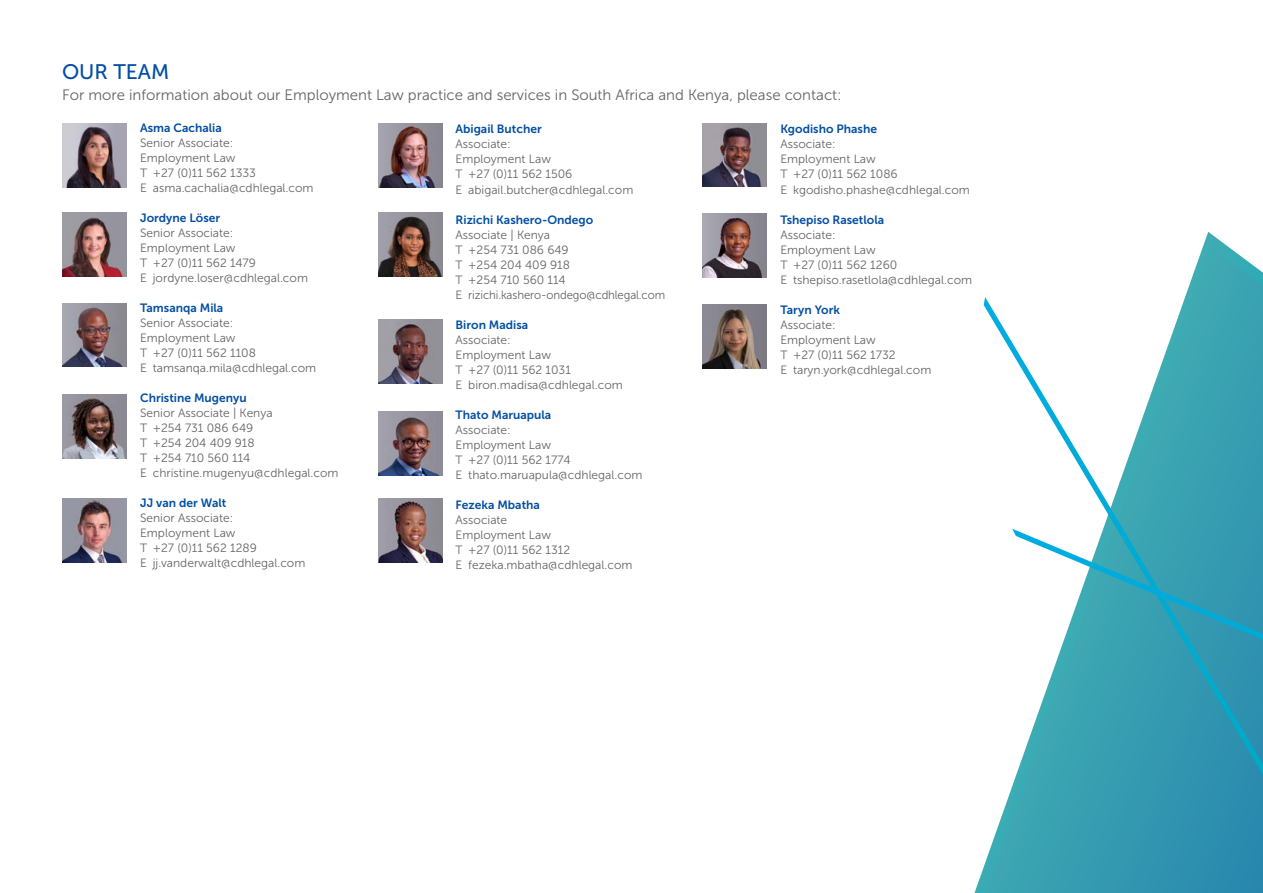
<style>
.page{position:relative;width:1263px;height:893px;background:#fff}
.page>*{position:absolute;margin:0;border:0;box-sizing:border-box;transform-origin:0 0}
.t1{font:21px "Museo Sans 500";color:#034ea2}
.t2{font:15px "Museo Sans 300";color:#636466}
.t3{font:12px/15px "Museo Sans 300";color:#636466}
.t4{font:12px "Museo Sans 700";color:#034ea2}
</style>
<div class="page">
<img style="left:62px;top:395px;width:64px;height:63px">
<img style="left:62px;top:123px;width:64px;height:64px">
<img style="left:378px;top:123px;width:65px;height:64px">
<svg style="left:974px;top:232px;width:289px;height:661px"></svg>
<svg style="left:984px;top:297px;width:279px;height:478px"></svg>
<svg style="left:1012px;top:529px;width:251px;height:111px"></svg>
<img style="left:378px;top:213px;width:65px;height:63px">
<img style="left:62px;top:499px;width:64px;height:63px">
<img style="left:62px;top:213px;width:64px;height:63px">
<img style="left:702px;top:123px;width:65px;height:64px">
<img style="left:702px;top:214px;width:65px;height:63px">
<img style="left:378px;top:320px;width:65px;height:63px">
<img style="left:62px;top:303px;width:64px;height:64px">
<img style="left:378px;top:499px;width:65px;height:63px">
<img style="left:702px;top:305px;width:65px;height:63px">
<img style="left:378px;top:412px;width:65px;height:63px">
<h1 class="t1" style="left:62px;top:60px;width:109px">OUR TEAM</h1>
<p class="t2" style="left:62px;top:87px;width:781px">For more information about our Employment Law practice and services in South Africa and Kenya, please contact:</p>
<p class="t4" style="left:456px;top:123px;width:88px">Abigail Butcher</p>
<p class="t3" style="left:456px;top:137px;width:179px">Associate:<br>Employment Law<br>T +27 (0)11 562 1506<br>E abigail.butcher@cdhlegal.com</p>
<p class="t4" style="left:456px;top:213px;width:139px">Rizichi Kashero-Ondego</p>
<p class="t3" style="left:456px;top:227px;width:211px">Associate | Kenya<br>T +254 731 086 649<br>T +254 204 409 918<br>T +254 710 560 114<br>E rizichi.kashero-ondego@cdhlegal.com</p>
<p class="t4" style="left:456px;top:318px;width:74px">Biron Madisa</p>
<p class="t3" style="left:456px;top:332px;width:169px">Associate:<br>Employment Law<br>T +27 (0)11 562 1031<br>E biron.madisa@cdhlegal.com</p>
<p class="t4" style="left:456px;top:408px;width:97px">Thato Maruapula</p>
<p class="t3" style="left:456px;top:422px;width:188px">Associate:<br>Employment Law<br>T +27 (0)11 562 1774<br>E thato.maruapula@cdhlegal.com</p>
<p class="t4" style="left:456px;top:498px;width:86px">Fezeka Mbatha</p>
<p class="t3" style="left:456px;top:512px;width:178px">Associate<br>Employment Law<br>T +27 (0)11 562 1312<br>E fezeka.mbatha@cdhlegal.com</p>
<p class="t4" style="left:140px;top:121px;width:83px">Asma Cachalia</p>
<p class="t3" style="left:140px;top:136px;width:175px">Senior Associate:<br>Employment Law<br>T +27 (0)11 562 1333<br>E asma.cachalia@cdhlegal.com</p>
<p class="t4" style="left:140px;top:211px;width:82px">Jordyne Löser</p>
<p class="t3" style="left:140px;top:226px;width:169px">Senior Associate:<br>Employment Law<br>T +27 (0)11 562 1479<br>E jordyne.loser@cdhlegal.com</p>
<p class="t4" style="left:140px;top:301px;width:85px">Tamsanqa Mila</p>
<p class="t3" style="left:140px;top:316px;width:178px">Senior Associate:<br>Employment Law<br>T +27 (0)11 562 1108<br>E tamsanqa.mila@cdhlegal.com</p>
<p class="t4" style="left:140px;top:391px;width:108px">Christine Mugenyu</p>
<p class="t3" style="left:140px;top:406px;width:200px">Senior Associate | Kenya<br>T +254 731 086 649<br>T +254 204 409 918<br>T +254 710 560 114<br>E christine.mugenyu@cdhlegal.com</p>
<p class="t4" style="left:140px;top:496px;width:88px">JJ van der Walt</p>
<p class="t3" style="left:140px;top:511px;width:167px">Senior Associate:<br>Employment Law<br>T +27 (0)11 562 1289<br>E jj.vanderwalt@cdhlegal.com</p>
<p class="t4" style="left:780px;top:123px;width:98px">Kgodisho Phashe</p>
<p class="t3" style="left:780px;top:137px;width:191px">Associate:<br>Employment Law<br>T +27 (0)11 562 1086<br>E kgodisho.phashe@cdhlegal.com</p>
<p class="t4" style="left:780px;top:213px;width:105px">Tshepiso Rasetlola</p>
<p class="t3" style="left:780px;top:227px;width:193px">Associate:<br>Employment Law<br>T +27 (0)11 562 1260<br>E tshepiso.rasetlola@cdhlegal.com</p>
<p class="t4" style="left:780px;top:303px;width:61px">Taryn York</p>
<p class="t3" style="left:780px;top:317px;width:153px">Associate:<br>Employment Law<br>T +27 (0)11 562 1732<br>E taryn.york@cdhlegal.com</p>
</div>
